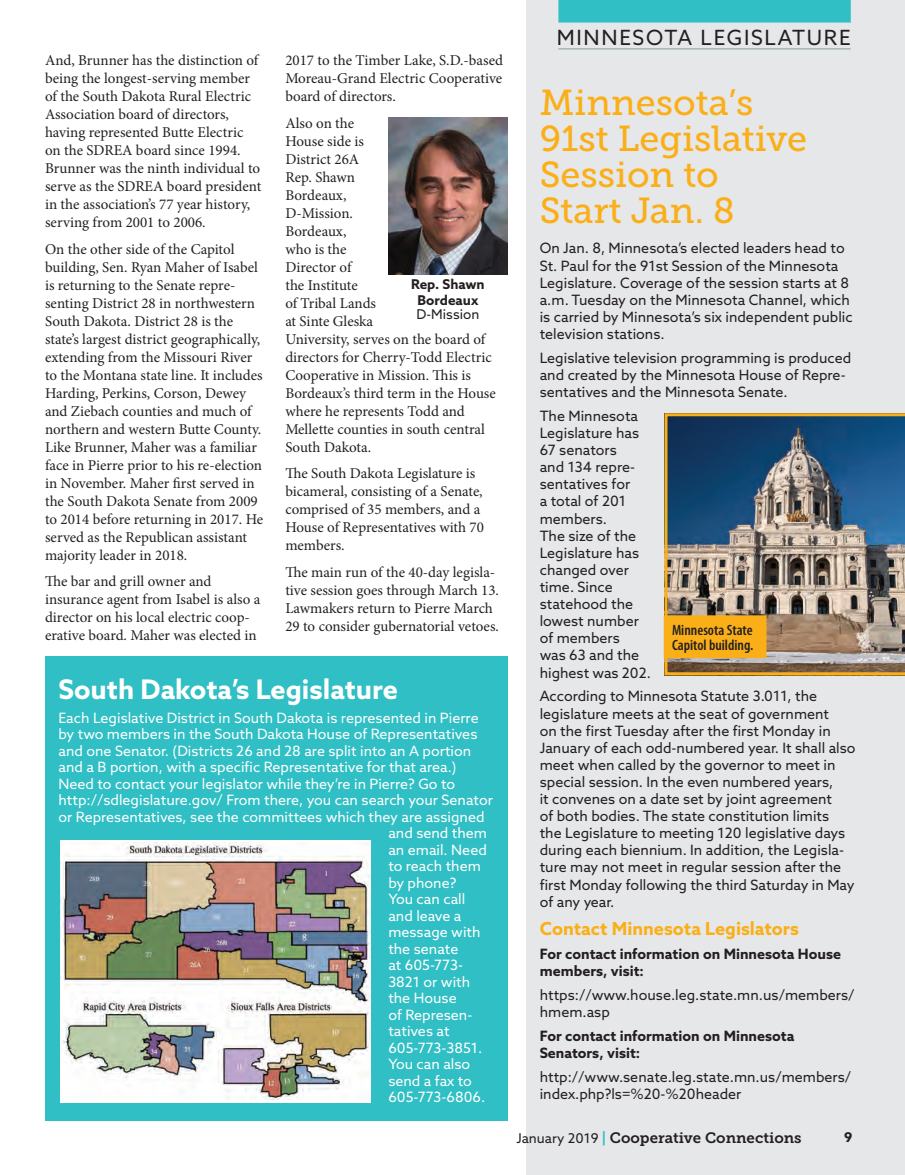
<style>
.page{position:relative;width:905px;height:1175px;background:#fff}
.page>*{position:absolute;margin:0;border:0;box-sizing:border-box;transform-origin:0 0}
.t1{font:36px/36px "Museo Slab 500";color:#faaf18}
.t2{font:700 27px "Azo Sans";color:#fff}
.t3{font:21px "Azo Sans";letter-spacing:.08em;color:#231f20}
.t4{font:700 18px "Azo Sans";color:#faaf18}
.t5{font:15px/18px "Minion Pro";color:#231f20}
.t6{font:15px "Museo Slab 700";color:#231f20}
.t7{font:600 condensed 15px/15px "Myriad Pro";color:#231f20}
.t8{font:14.25px/17.1px "Azo Sans";color:#231f20}
.t9{font:14.25px "Azo Sans";color:#fff}
.t10{font:700 14.25px/17.1px "Azo Sans";color:#231f20}
.t11{font:700 13.5px/16.2px "Azo Sans";color:#231f20;text-align:center}
.t12{font:13.5px "Azo Sans";color:#231f20}
.s1{font-family:"Azo Sans";font-size:13.5px}
.s2{color:#30bfc4}
</style>
<div class="page">
<div style="left:526px;top:0;width:378px;height:1174px;background:#e6e7e9"></div>
<div style="left:45px;top:656px;width:462px;height:464px;background:#30bfc4"></div>
<img style="left:60px;top:842px;width:310px;height:257px">
<img style="left:388px;top:118px;width:119px;height:157px">
<img style="left:664px;top:413px;width:240px;height:262px">
<div style="left:664px;top:616px;width:101px;height:41px;background:#faaf18"></div>
<div style="left:663px;top:615px;width:103px;height:43px;border:2px solid #faaf18"></div>
<div style="left:558px;top:0;width:292px;height:23px;background:#30bfc4"></div>
<hr style="left:558px;top:48px;width:292px;height:1px;background:#899d97">
<p class="t5" style="left:45px;top:51px;width:218px">And, Brunner has the distinction of being the longest-serving member of the South Dakota Rural Electric Association board of directors, having represented Butte Electric on the SDREA board since 1994.<br>Brunner was the ninth individual to serve as the SDREA board president in the association’s 77 year history, serving from 2001 to 2006.</p>
<p class="t5" style="left:45px;top:240px;width:220px">On the other side of the Capitol building, Sen. Ryan Maher of Isabel is returning to the Senate repre&shy;senting District 28 in northwestern South Dakota. District 28 is the state’s largest district geographically, extending from the Missouri River to the Montana state line. It includes Harding, Perkins, Corson, Dewey and Ziebach counties and much of northern and western Butte County.<br>Like Brunner, Maher was a familiar face in Pierre prior to his re-election in November. Maher first served in the South Dakota Senate from 2009 to 2014 before returning in 2017. He served as the Republican assistant majority leader in 2018.</p>
<p class="t5" style="left:45px;top:572px;width:217px">The bar and grill owner and insurance agent from Isabel is also a director on his local electric coop&shy;erative board. Maher was elected in</p>
<p class="t5" style="left:285px;top:51px;width:219px;text-align:justify">2017 to the Timber Lake, S.D.-based Moreau-Grand Electric Cooperative board of directors.</p>
<p class="t5" style="left:285px;top:114px;width:212px">Also on the<br>House side is<br>District 26A<br>Rep. Shawn<br>Bordeaux,<br>D-Mission.<br>Bordeaux,<br>who is the<br>Director of<br>the Institute<br>of Tribal Lands<br>at Sinte Gleska<br>University, serves on the board of directors for Cherry-Todd Electric<br>Cooperative in Mission. This is<br>Bordeaux’s third term in the House where he represents Todd and<br>Mellette counties in south central<br>South Dakota.</p>
<p class="t5" style="left:285px;top:464px;width:200px">The South Dakota Legislature is bicameral, consisting of a Senate, comprised of 35 members, and a<br>House of Representatives with 70 members.</p>
<p class="t5" style="left:285px;top:563px;width:215px">The main run of the 40-day legisla&shy;tive session goes through March 13.<br>Lawmakers return to Pierre March 29 to consider gubernatorial vetoes.</p>
<p class="t11" style="left:411px;top:276px;width:75px">Rep. Shawn<br>Bordeaux</p>
<p class="t12" style="left:416px;top:305px;width:64px">D-Mission</p>
<h2 class="t2" style="left:58px;top:672px;width:341px">South Dakota’s Legislature</h2>
<p class="t9" style="left:58px;top:708px;width:421px">Each Legislative District in South Dakota is represented in Pierre</p>
<p class="t9" style="left:58px;top:724px;width:420px">by two members in the South Dakota House of Representatives</p>
<p class="t9" style="left:58px;top:741px;width:414px">and one Senator. (Districts 26 and 28 are split into an A portion</p>
<p class="t9" style="left:58px;top:757px;width:399px">and a B portion, with a specific Representative for that area.)</p>
<p class="t9" style="left:58px;top:774px;width:398px">Need to contact your legislator while they’re in Pierre? Go to</p>
<p class="t9" style="left:58px;top:790px;width:436px">http://sdlegislature.gov/ From there, you can search your Senator</p>
<p class="t9" style="left:58px;top:807px;width:427px">or Representatives, see the committees which they are assigned</p>
<p class="t9" style="left:388px;top:823px;width:100px">and send them</p>
<p class="t9" style="left:388px;top:840px;width:100px">an email. Need</p>
<p class="t9" style="left:388px;top:856px;width:94px">to reach them</p>
<p class="t9" style="left:388px;top:873px;width:70px">by phone?</p>
<p class="t9" style="left:388px;top:889px;width:78px">You can call</p>
<p class="t9" style="left:388px;top:906px;width:75px">and leave a</p>
<p class="t9" style="left:388px;top:922px;width:94px">message with</p>
<p class="t9" style="left:388px;top:939px;width:71px">the senate</p>
<p class="t9" style="left:388px;top:955px;width:76px">at 605-773-</p>
<p class="t9" style="left:388px;top:972px;width:83px">3821 or with</p>
<p class="t9" style="left:388px;top:988px;width:70px">the House</p>
<p class="t9" style="left:388px;top:1005px;width:85px">of Represen-</p>
<p class="t9" style="left:388px;top:1021px;width:63px">tatives at</p>
<p class="t9" style="left:388px;top:1038px;width:95px">605-773-3851.</p>
<p class="t9" style="left:388px;top:1054px;width:83px">You can also</p>
<p class="t9" style="left:388px;top:1071px;width:85px">send a fax to</p>
<p class="t9" style="left:388px;top:1087px;width:98px">605-773-6806.</p>
<h3 class="t3" style="left:556px;top:24px;width:295px">MINNESOTA LEGISLATURE</h3>
<h1 class="t1" style="left:539px;top:85px;width:269px">Minnesota’s<br>91st Legislative<br>Session to<br>Start Jan. 8</h1>
<p class="t8" style="left:539px;top:240px;width:314px">On Jan. 8, Minnesota’s elected leaders head to St. Paul for the 91st Session of the Minnesota Legislature. Coverage of the session starts at 8 a.m. Tuesday on the Minnesota Channel, which is carried by Minnesota’s six independent public television stations.</p>
<p class="t8" style="left:539px;top:349px;width:313px">Legislative television programming is produced and created by the Minnesota House of Repre&shy;sentatives and the Minnesota Senate.</p>
<p class="t8" style="left:539px;top:407px;width:113px">The Minnesota<br>Legislature has<br>67 senators<br>and 134 repre&shy;sentatives for<br>a total of 201 members.<br>The size of the<br>Legislature has changed over time. Since statehood the lowest number of members<br>was 63 and the highest was 202.</p>
<p class="t8" style="left:539px;top:687px;width:317px">According to Minnesota Statute 3.011, the legislature meets at the seat of government<br>on the first Tuesday after the first Monday in January of each odd-numbered year. It shall also meet when called by the governor to meet in special session. In the even numbered years,<br>it convenes on a date set by joint agreement<br>of both bodies. The state constitution limits<br>the Legislature to meeting 120 legislative days during each biennium. In addition, the Legisla&shy;ture may not meet in regular session after the first Monday following the third Saturday in May of any year.</p>
<p class="t4" style="left:539px;top:916px;width:261px">Contact Minnesota Legislators</p>
<p class="t10" style="left:539px;top:945px;width:303px">For contact information on Minnesota House members, visit:</p>
<p class="t8" style="left:539px;top:986px;width:316px">https://www.house.leg.state.mn.us/members/ hmem.asp</p>
<p class="t10" style="left:539px;top:1027px;width:256px">For contact information on Minnesota<br>Senators, visit:</p>
<p class="t8" style="left:539px;top:1068px;width:313px">http://www.senate.leg.state.mn.us/members/ index.php?ls=%20-%20header</p>
<p class="t7" style="left:672px;top:622px;width:83px">Minnesota State<br>Capitol building.</p>
<p class="t6" style="left:516px;top:1128px;width:287px"><span class="s1">January 2019</span> <span class="s2">|</span> Cooperative Connections</p>
<p class="t11" style="left:844px;top:1129px;width:10px">9</p>
</div>
